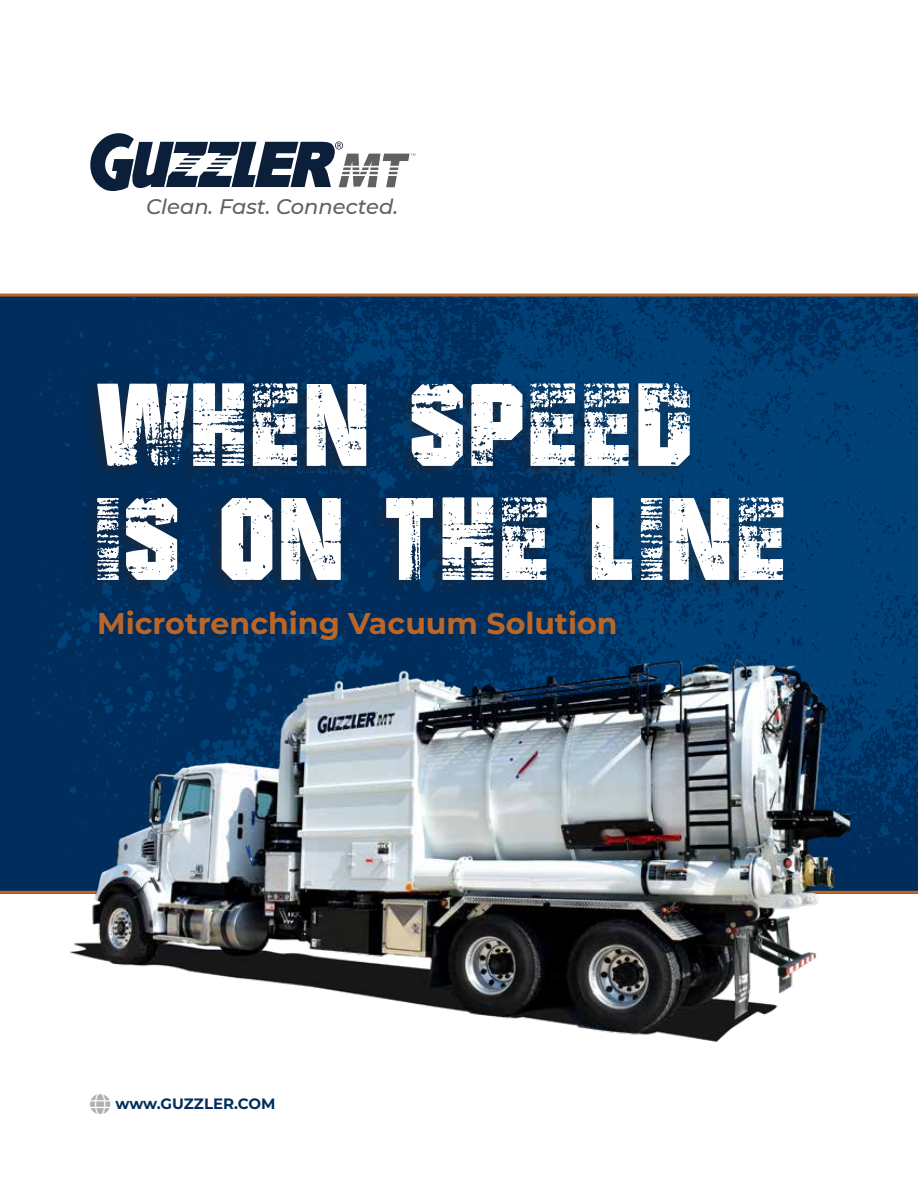
<style>
.page{position:relative;width:918px;height:1188px;background:#fff}
.page>*{position:absolute;margin:0;border:0;box-sizing:border-box;transform-origin:0 0}
.t1{font:159.45px/114px "BADGRUNGE";letter-spacing:.03em;color:#fff}
.t2{font:700 30px "Montserrat";color:#ba6628}
.t3{font:italic 500 21px "Montserrat";color:#606261}
.t4{font:700 15px "Montserrat";color:#002d5b}
.s1{color:#b0b0b0}
</style>
<div class="page">
<div style="left:0;top:294px;width:918px;height:600px;background:#002d5b"></div>
<svg style="left:31px;top:297px;width:887px;height:594px"></svg>
<svg style="left:162px;top:297px;width:756px;height:186px;fill:#003e74"></svg>
<div style="left:80px;top:377px;width:711px;height:222px;background:#481f00;opacity:.32"></div>
<svg style="left:90px;top:133px;width:325px;height:58px"></svg>
<hr style="left:0;top:294px;width:918px;height:3px;background:#ba6628">
<hr style="left:0;top:891px;width:918px;height:3px;background:#ba6628">
<img style="left:35px;top:628px;width:846px;height:414px">
<p class="t3" style="left:146px;top:192px;width:253px">Clean. Fast. Connected.</p>
<h1 class="t1" style="left:97px;top:354px;width:692px">WHEN SPEED<br>IS ON THE LINE</h1>
<p class="t2" style="left:97px;top:602px;width:522px">Microtrenching Vacuum Solution</p>
<p class="t4" style="left:90px;top:1093px;width:187px"><span class="s1">●□</span> www.GUZZLER.COM</p>
</div>
